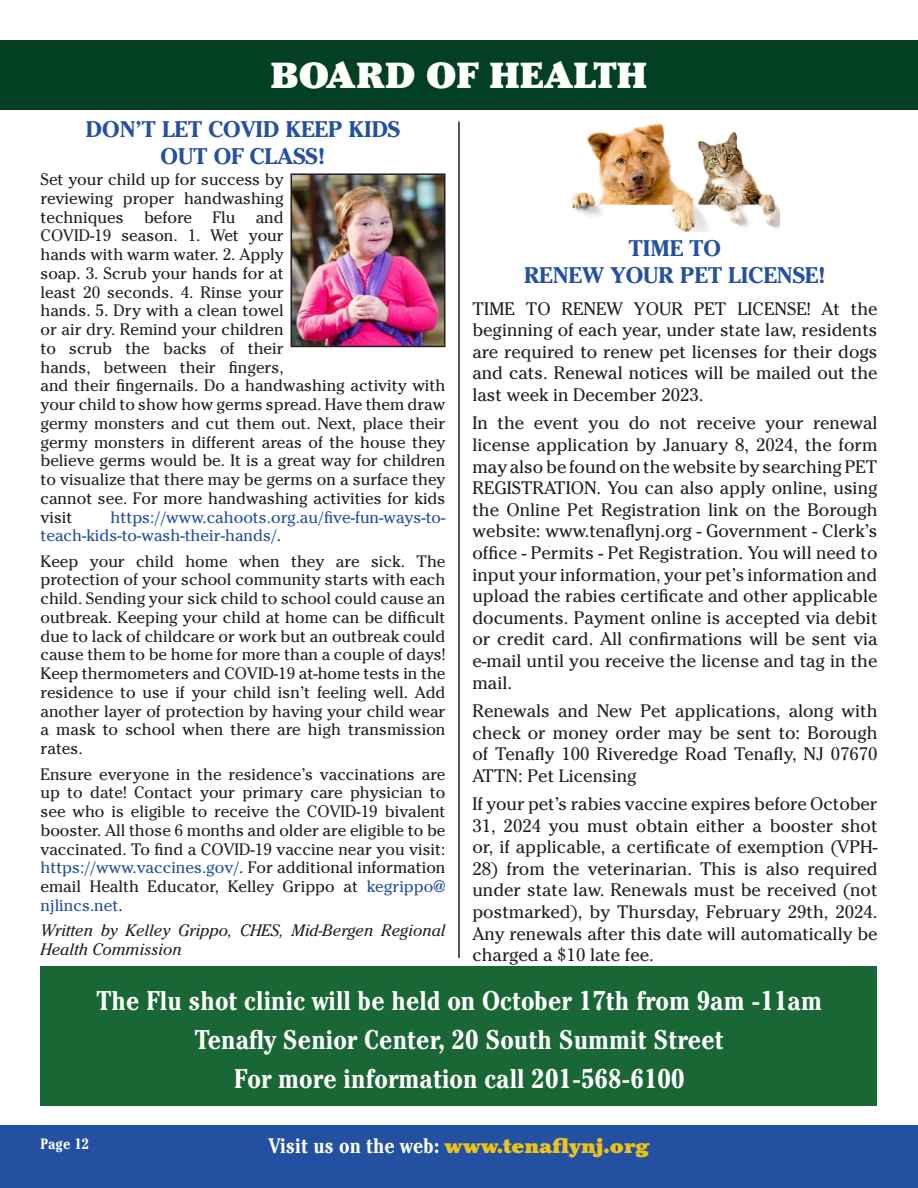
<style>
.page{position:relative;width:918px;height:1188px;background:#fff}
.page>*{position:absolute;margin:0;border:0;box-sizing:border-box;transform-origin:0 0}
.t1{font:900 36px "Cheltenham Std";color:#fff}
.t2{font:700 condensed 27px/39px "Cheltenham Std";color:#fff;text-align:center}
.t3{font:700 22.5px/27px "Cheltenham Std";color:#2450a1;text-align:center}
.t4{font:900 21px "Cheltenham Std";color:#eac31d}
.t5{font:18px/21.6px "Cheltenham Std";color:#231f20;text-align:justify}
.t6{font:16.5px/18.8px "Cheltenham Std";color:#231f20;text-align:justify}
.t7{font:16.5px/18.8px "Cheltenham Std";color:#2450a1}
.t8{font:italic 16.5px/18.8px "Cheltenham Std";color:#231f20}
.t9{font:700 condensed 15px "Cheltenham Std";color:#fff}
.s1{color:#231f20}
.s2{color:#2450a1}
.s3{font-weight:700;font-stretch:condensed;color:#fff}
</style>
<div class="page">
<div style="left:0;top:1125px;width:918px;height:63px;background:#2450a1"></div>
<div style="left:0;top:40px;width:918px;height:70px;background:#033f22"></div>
<img style="left:294px;top:176px;width:149px;height:168px">
<div style="left:291px;top:173px;width:155px;height:174px;border:2px solid #231f20"></div>
<div style="left:40px;top:967px;width:838px;height:139px;background:#1a6736"></div>
<img style="left:571px;top:123px;width:209px;height:108px">
<hr style="left:458px;top:122px;width:2px;height:836px;background:#231f20">
<h1 class="t1" style="left:271px;top:53px;width:378px">BOARD OF HEALTH</h1>
<h3 class="t3" style="left:86px;top:116px;width:316px">DON’T LET COVID KEEP KIDS<br>OUT OF CLASS!</h3>
<p class="t6" style="left:40px;top:170px;width:407px;text-align:left">Set your child up for success by<br>reviewing proper handwashing<br>techniques before Flu and<br>COVID-19 season. 1. Wet your<br>hands with warm water. 2. Apply<br>soap. 3. Scrub your hands for at<br>least 20 seconds. 4. Rinse your<br>hands. 5. Dry with a clean towel<br>or air dry. Remind your children<br>to scrub the backs of their<br>hands, between their fingers,<br>and their fingernails. Do a handwashing activity with your child to show how germs spread. Have them draw germy monsters and cut them out. Next, place their germy monsters in different areas of the house they believe germs would be. It is a great way for children to visualize that there may be germs on a surface they cannot see. For more handwashing activities for kids visit</p>
<p class="t7" style="left:40px;top:508px;width:407px;text-indent:70px">https://www.cahoots.org.au/five-fun-ways-to&shy;teach-kids-to-wash-their-hands/<span class="s1">.</span></p>
<p class="t6" style="left:40px;top:552px;width:407px">Keep your child home when they are sick. The protection of your school community starts with each child. Sending your sick child to school could cause an outbreak. Keeping your child at home can be difficult due to lack of childcare or work but an outbreak could cause them to be home for more than a couple of days!<br>Keep thermometers and COVID-19 at-home tests in the residence to use if your child isn’t feeling well. Add another layer of protection by having your child wear a mask to school when there are high transmission rates.</p>
<p class="t6" style="left:40px;top:765px;width:407px">Ensure everyone in the residence’s vaccinations are up to date! Contact your primary care physician to see who is eligible to receive the COVID-19 bivalent booster. All those 6 months and older are eligible to be vaccinated. To find a COVID-19 vaccine near you visit: <span class="s2">https://www.vaccines.gov/</span>. For additional information email Health Educator, Kelley Grippo at <span class="s2">kegrippo@ njlincs.net</span>.</p>
<p class="t8" style="left:40px;top:921px;width:407px">Written by Kelley Grippo, CHES, Mid-Bergen Regional<br>Health Commission</p>
<h3 class="t3" style="left:524px;top:234px;width:303px">TIME TO<br>RENEW YOUR PET LICENSE!</h3>
<p class="t5" style="left:472px;top:298px;width:407px">TIME TO RENEW YOUR PET LICENSE! At the beginning of each year, under state law, residents are required to renew pet licenses for their dogs and cats. Renewal notices will be mailed out the last week in December 2023.</p>
<p class="t5" style="left:472px;top:412px;width:407px">In the event you do not receive your renewal license application by January 8, 2024, the form may also be found on the website by searching PET REGISTRATION. You can also apply online, using the Online Pet Registration link on the Borough website: www.tenaflynj.org - Government - Clerk’s office - Permits - Pet Registration. You will need to input your information, your pet’s information and upload the rabies certificate and other applicable documents. Payment online is accepted via debit or credit card. All confirmations will be sent via e-mail until you receive the license and tag in the mail.</p>
<p class="t5" style="left:472px;top:700px;width:407px">Renewals and New Pet applications, along with check or money order may be sent to: Borough of Tenafly 100 Riveredge Road Tenafly, NJ 07670<br>ATTN: Pet Licensing</p>
<p class="t5" style="left:472px;top:793px;width:407px">If your pet’s rabies vaccine expires before October 31, 2024 you must obtain either a booster shot or, if applicable, a certificate of exemption (VPH-</p>
<p class="t5" style="left:472px;top:858px;width:407px">28) from the veterinarian. This is also required under state law. Renewals must be received (not postmarked), by Thursday, February 29th, 2024.<br>Any renewals after this date will automatically be charged a $10 late fee.</p>
<h2 class="t2" style="left:97px;top:981px;width:727px">The Flu shot clinic will be held on October 17th from 9am -11am<br>Tenafly Senior Center, 20 South Summit Street<br>For more information call 201-568-6100</h2>
<p class="t9" style="left:41px;top:1135px;width:50px">Page 12</p>
<p class="t4" style="left:269px;top:1133px;width:382px"><span class="s3">Visit us on the web:</span> www.tenaflynj.org</p>
</div>
